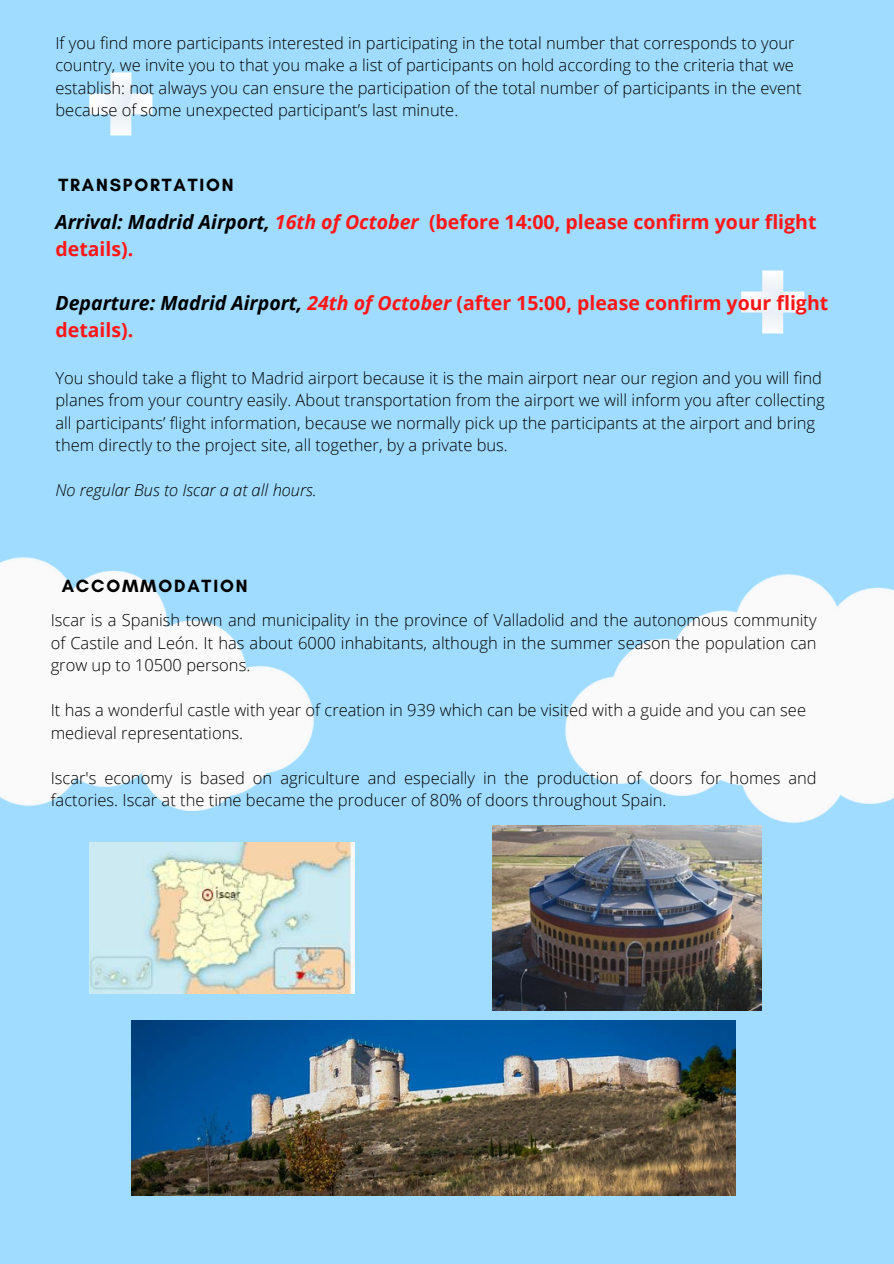
<style>
.page{position:relative;width:894px;height:1264px;background:#fff}
.page>*{position:absolute;margin:0;border:0;box-sizing:border-box;transform-origin:0 0}
.t1{font:700 19.5px/27px "Open Sans";color:#ff1616}
.t2{font:700 18px "Glacial Indifference";letter-spacing:.1em;color:#000}
.t3{font:300 16.5px/22.5px "Open Sans";color:#000}
.t4{font:italic 300 16.5px "Open Sans";color:#000}
.s1{font-style:italic;color:#000}
.s2{font-style:italic}
</style>
<div class="page">
<div style="left:0;top:0;width:893px;height:1263px;background:#a0dcff"></div>
<img style="left:0;top:557px;width:313px;height:253px">
<img style="left:565px;top:574px;width:328px;height:253px">
<svg style="left:89px;top:72px;width:63px;height:63px"></svg>
<svg style="left:741px;top:270px;width:63px;height:63px"></svg>
<img style="left:89px;top:842px;width:266px;height:151px">
<img style="left:492px;top:825px;width:269px;height:185px">
<img style="left:132px;top:1020px;width:603px;height:175px">
<h1 class="t3" style="left:55px;top:31px;width:747px">If you find more participants interested in participating in the total number that corresponds to your country, we invite you to that you make a list of participants on hold according to the criteria that we establish: not always you can ensure the participation of the total number of participants in the event because of some unexpected participant’s last minute.</h1>
<p class="t2" style="left:58px;top:174px;width:176px">TRANSPORTATION</p>
<p class="t1" style="left:55px;top:208px;width:762px"><span class="s1">Arrival: Madrid Airport,</span> <span class="s2">16th of October</span> (before 14:00, please confirm your flight</p>
<p class="t1" style="left:55px;top:235px;width:79px">details).</p>
<p class="t1" style="left:55px;top:289px;width:774px"><span class="s1">Departure: Madrid Airport,</span> <span class="s2">24th of October</span> (after 15:00, please confirm your flight details).</p>
<h1 class="t3" style="left:55px;top:366px;width:770px">You should take a flight to Madrid airport because it is the main airport near our region and you will find planes from your country easily. About transportation from the airport we will inform you after collecting all participants’ flight information, because we normally pick up the participants at the airport and bring them directly to the project site, all together, by a private bus.</h1>
<p class="t4" style="left:55px;top:478px;width:263px">No regular Bus to Iscar a at all hours.</p>
<p class="t2" style="left:62px;top:574px;width:187px">ACCOMMODATION</p>
<p class="t3" style="left:51px;top:608px;width:767px;text-align:justify">Iscar is a Spanish town and municipality in the province of Valladolid and the autonomous community of Castile and León. It has about 6000 inhabitants, although in the summer season the population can grow up to 10500 persons.</p>
<p class="t3" style="left:51px;top:698px;width:756px">It has a wonderful castle with year of creation in 939 which can be visited with a guide and you can see</p>
<p class="t3" style="left:51px;top:721px;width:194px">medieval representations.</p>
<p class="t3" style="left:51px;top:766px;width:767px">Iscar's economy is based on agriculture and especially in the production of doors for homes and factories. Iscar at the time became the producer of 80% of doors throughout Spain.</p>
</div>
